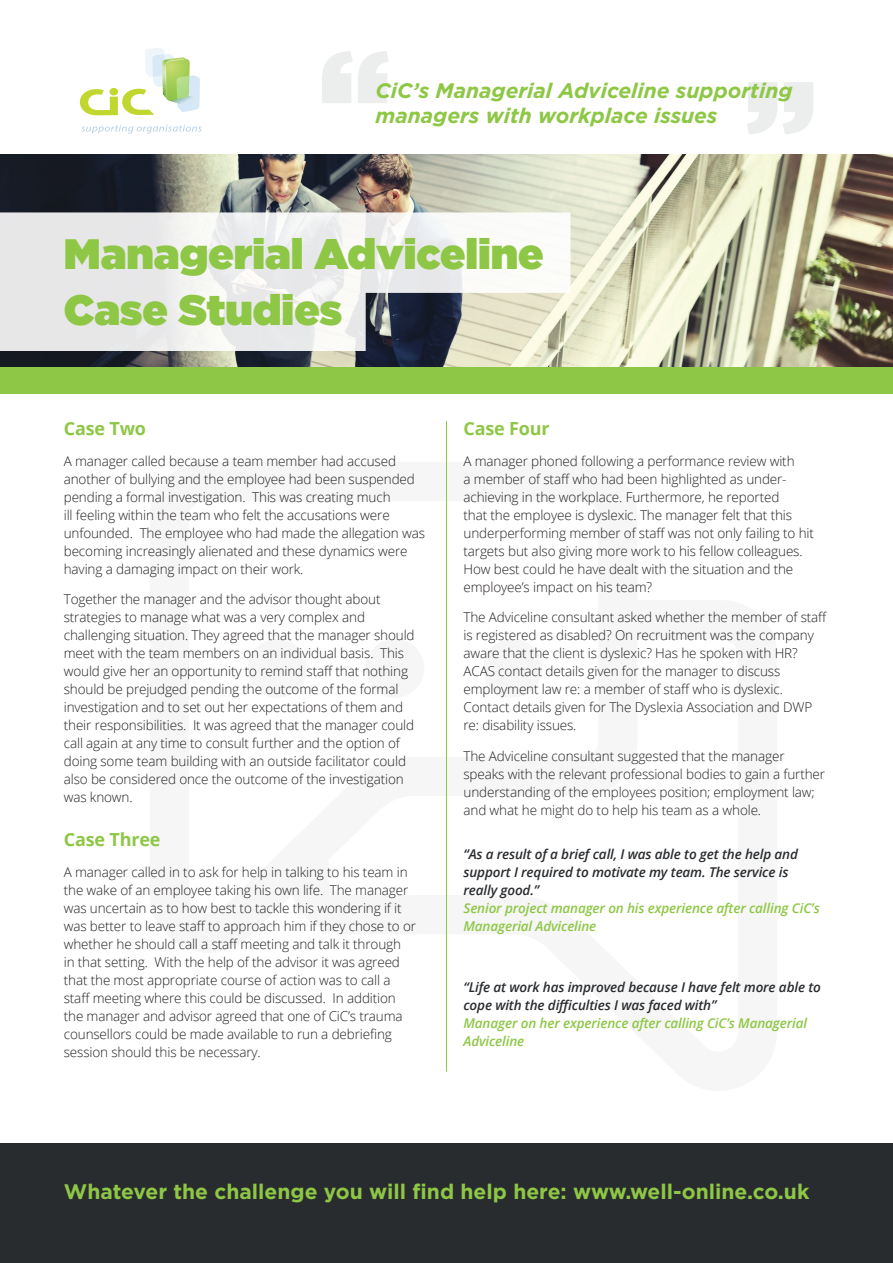
<style>
.page{position:relative;width:893px;height:1263px;background:#fff}
.page>*{position:absolute;margin:0;border:0;box-sizing:border-box;transform-origin:0 0}
.t1{font:900 129.75px "Gotham";color:#eceded}
.t2{font:900 42.6px/56.7px "Gotham";color:#8ec745}
.t3{font:italic 700 21px/25.2px "Gotham";color:#8ec745}
.t4{font:700 21px "Gotham";color:#8ec745}
.t5{font:700 18px "Open Sans";letter-spacing:-.01em;color:#8ec745}
.t6{font:300 13.5px/18px "Open Sans";letter-spacing:-.01em;color:#231f20}
.t7{font:italic 600 13.5px/18px "Open Sans";letter-spacing:-.01em;color:#292c2f}
.t8{font:italic 600 13.5px/18px "Open Sans";letter-spacing:-.01em;color:#8ec745}
</style>
<div class="page">
<div style="left:0;top:1144px;width:893px;height:119px;background:#292c2f"></div>
<img style="left:0;top:154px;width:893px;height:213px">
<div style="left:0;top:367px;width:893px;height:26px;background:#8ec745"></div>
<svg style="left:80px;top:48px;width:120px;height:67px"></svg>
<svg style="left:81px;top:125px;width:121px;height:9px"></svg>
<hr style="left:446px;top:421px;width:1px;height:650px;background:#8ec745">
<svg style="left:0;top:212px;width:570px;height:139px;fill:#e7e8e9"></svg>
<h1 class="t1" style="left:816px;top:164px;width:73px;rotate:-180deg">“</h1>
<h3 class="t3" style="left:376px;top:77px;width:418px">CiC’s Managerial Adviceline supporting managers with workplace issues</h3>
<h2 class="t2" style="left:64px;top:224px;width:481px">Managerial Adviceline<br>Case Studies</h2>
<h3 class="t5" style="left:64px;top:415px;width:84px">Case Two</h3>
<p class="t6" style="left:64px;top:451px;width:363px">A manager called because a team member had accused another of bullying and the employee had been suspended pending a formal investigation. This was creating much<br>ill feeling within the team who felt the accusations were unfounded. The employee who had made the allegation was becoming increasingly alienated and these dynamics were having a damaging impact on their work.</p>
<p class="t6" style="left:64px;top:590px;width:352px">Together the manager and the advisor thought about strategies to manage what was a very complex and challenging situation. They agreed that the manager should meet with the team members on an individual basis. This would give her an opportunity to remind staff that nothing should be prejudged pending the outcome of the formal investigation and to set out her expectations of them and their responsibilities. It was agreed that the manager could call again at any time to consult further and the option of doing some team building with an outside facilitator could also be considered once the outcome of the investigation was known.</p>
<h3 class="t5" style="left:64px;top:826px;width:98px">Case Three</h3>
<p class="t6" style="left:64px;top:862px;width:354px">A manager called in to ask for help in talking to his team in the wake of an employee taking his own life. The manager was uncertain as to how best to tackle this wondering if it was better to leave staff to approach him if they chose to or whether he should call a staff meeting and talk it through<br>in that setting. With the help of the advisor it was agreed that the most appropriate course of action was to call a staff meeting where this could be discussed. In addition the manager and advisor agreed that one of CiC’s trauma counsellors could be made available to run a debriefing session should this be necessary.</p>
<h3 class="t5" style="left:463px;top:415px;width:88px">Case Four</h3>
<p class="t6" style="left:463px;top:451px;width:352px">A manager phoned following a performance review with<br>a member of staff who had been highlighted as under&shy;achieving in the workplace. Furthermore, he reported<br>that the employee is dyslexic. The manager felt that this underperforming member of staff was not only failing to hit targets but also giving more work to his fellow colleagues.<br>How best could he have dealt with the situation and the employee’s impact on his team?</p>
<p class="t6" style="left:463px;top:608px;width:365px">The Adviceline consultant asked whether the member of staff is registered as disabled? On recruitment was the company aware that the client is dyslexic? Has he spoken with HR?<br>ACAS contact details given for the manager to discuss employment law re: a member of staff who is dyslexic.<br>Contact details given for The Dyslexia Association and DWP re: disability issues.</p>
<p class="t6" style="left:463px;top:747px;width:363px">The Adviceline consultant suggested that the manager speaks with the relevant professional bodies to gain a further understanding of the employees position; employment law; and what he might do to help his team as a whole.</p>
<p class="t7" style="left:463px;top:844px;width:336px">“As a result of a brief call, I was able to get the help and support I required to motivate my team. The service is really good.”</p>
<p class="t8" style="left:463px;top:898px;width:358px">Senior project manager on his experience after calling CiC’s<br>Managerial Adviceline</p>
<p class="t7" style="left:463px;top:978px;width:359px">“Life at work has improved because I have felt more able to cope with the difficulties I was faced with”</p>
<p class="t8" style="left:463px;top:1014px;width:345px">Manager on her experience after calling CiC’s Managerial<br>Adviceline</p>
<h3 class="t4" style="left:64px;top:1179px;width:747px">Whatever the challenge you will find help here: www.well-online.co.uk</h3>
</div>
